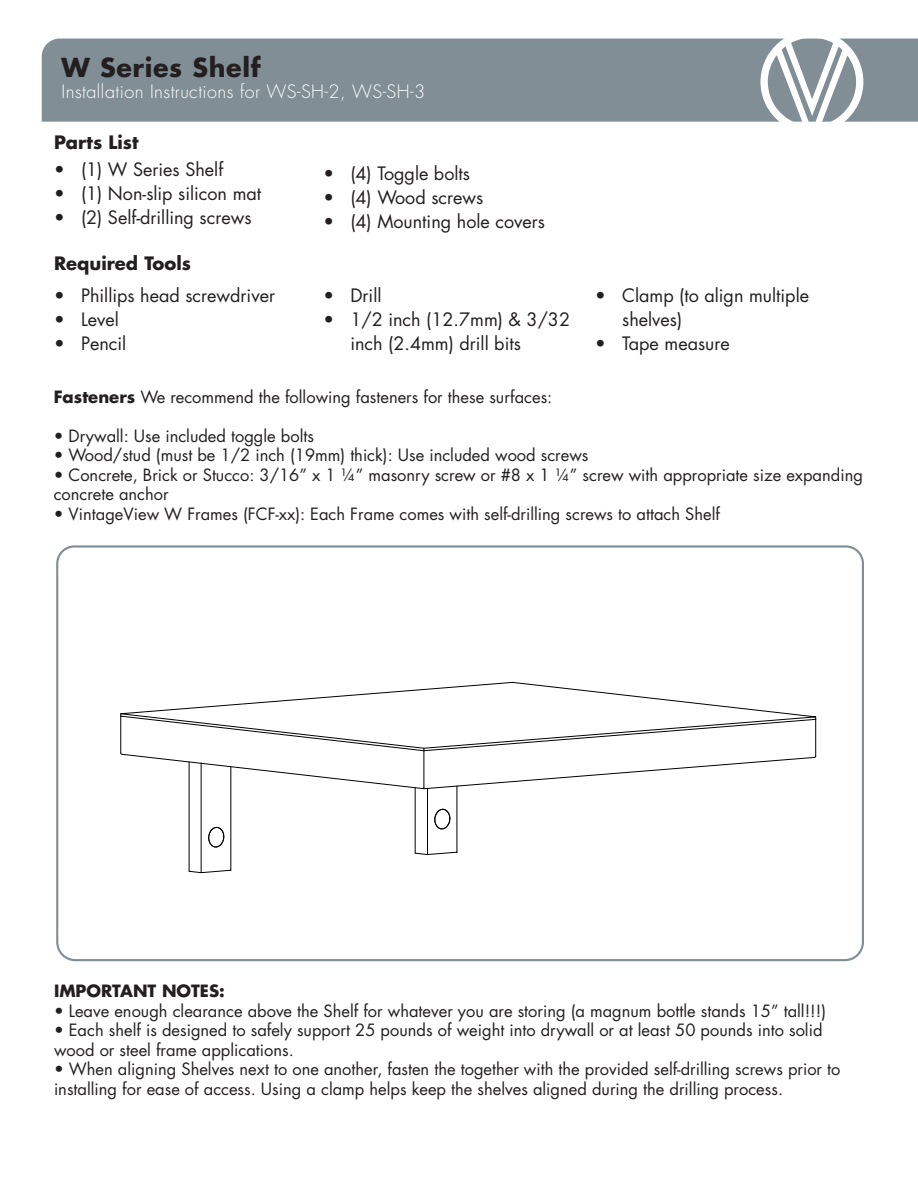
<style>
.page{position:relative;width:918px;height:1188px;background:#fff}
.page>*{position:absolute;margin:0;border:0;box-sizing:border-box;transform-origin:0 0}
.t1{font:54.9px "Arial";color:#000}
.t2{font:700 25.5px "Futura Std";letter-spacing:.025em;color:#231f20}
.t3{font:18px/24px "Futura Std";color:#231f20}
.t4{font:300 18px "Futura Std";letter-spacing:.025em;color:#fff}
.t5{font:700 18px "Futura Std";color:#231f20}
.t6{font:16.5px/19.5px "Futura Std";color:#231f20}
.t7{font:700 16.5px "Futura Std";color:#231f20}
.s1{font-weight:700}
</style>
<div class="page">
<div style="left:42px;top:39px;width:876px;height:83px;background:#818e96"></div>
<svg style="left:760px;top:38px;width:103px;height:84px"></svg>
<hr style="left:189px;top:762px;width:1px;height:109px;background:#000">
<hr style="left:230px;top:767px;width:1px;height:103px;background:#000">
<hr style="left:415px;top:788px;width:1px;height:65px;background:#000">
<hr style="left:456px;top:786px;width:1px;height:66px;background:#000">
<svg style="left:414px;top:851px;width:44px;height:4px"></svg>
<svg style="left:188px;top:869px;width:44px;height:5px"></svg>
<svg style="left:124px;top:681px;width:662px;height:32px"></svg>
<svg style="left:120px;top:713px;width:697px;height:78px"></svg>
<svg style="left:208px;top:826px;width:17px;height:22px"></svg>
<svg style="left:434px;top:808px;width:17px;height:22px"></svg>
<hr style="left:201px;top:763px;width:1px;height:110px;background:#000">
<hr style="left:427px;top:788px;width:1px;height:66px;background:#000">
<div style="left:56px;top:545px;width:808px;height:416px;border:2px solid #818e96;border-radius:18px"></div>
<p class="t2" style="left:62px;top:50px;width:201px">W Series Shelf</p>
<p class="t4" style="left:62px;top:80px;width:365px">Installation Instructions for WS-SH-2, WS-SH-3</p>
<p class="t5" style="left:54px;top:130px;width:86px">Parts List</p>
<p class="t3" style="left:54px;top:158px;width:171px">• (1) W Series Shelf</p>
<p class="t3" style="left:54px;top:182px;width:209px">• (1) Non-slip silicon mat</p>
<p class="t3" style="left:54px;top:206px;width:199px">• (2) Self-drilling screws</p>
<p class="t5" style="left:54px;top:252px;width:139px">Required Tools</p>
<p class="t3" style="left:54px;top:284px;width:223px">• Phillips head screwdriver</p>
<p class="t3" style="left:54px;top:308px;width:66px">• Level</p>
<p class="t3" style="left:54px;top:332px;width:74px">• Pencil</p>
<p class="t3" style="left:323px;top:161px;width:148px">• (4) Toggle bolts</p>
<p class="t3" style="left:323px;top:185px;width:161px">• (4) Wood screws</p>
<p class="t3" style="left:323px;top:209px;width:223px">• (4) Mounting hole covers</p>
<p class="t3" style="left:323px;top:284px;width:60px">• Drill</p>
<p class="t3" style="left:350px;top:308px;width:221px;text-indent:-27px">• 1/2 inch (12.7mm) &amp; 3/32 inch (2.4mm) drill bits</p>
<p class="t3" style="left:622px;top:284px;width:188px;text-indent:-27px">• Clamp (to align multiple shelves)</p>
<p class="t3" style="left:595px;top:332px;width:136px">• Tape measure</p>
<p class="t6" style="left:54px;top:387px;width:500px"><span class="s1">Fasteners</span> We recommend the following fasteners for these surfaces:</p>
<p class="t6" style="left:54px;top:426px;width:262px">• Drywall: Use included toggle bolts</p>
<p class="t6" style="left:54px;top:446px;width:536px">• Wood/stud (must be 1/2 inch (19mm) thick): Use included wood screws</p>
<p class="t6" style="left:54px;top:465px;width:811px">• Concrete, Brick or Stucco: 3/16” x 1 ¼” masonry screw or #8 x 1 ¼” screw with appropriate size expanding concrete anchor</p>
<p class="t6" style="left:54px;top:504px;width:668px">• VintageView W Frames (FCF-xx): Each Frame comes with self-drilling screws to attach Shelf</p>
<p class="t7" style="left:54px;top:980px;width:172px">IMPORTANT NOTES:</p>
<p class="t6" style="left:54px;top:1001px;width:774px">• Leave enough clearance above the Shelf for whatever you are storing (a magnum bottle stands 15” tall!!!)</p>
<p class="t6" style="left:54px;top:1020px;width:770px">• Each shelf is designed to safely support 25 pounds of weight into drywall or at least 50 pounds into solid wood or steel frame applications.</p>
<p class="t6" style="left:54px;top:1059px;width:788px">• When aligning Shelves next to one another, fasten the together with the provided self-drilling screws prior to installing for ease of access. Using a clamp helps keep the shelves aligned during the drilling process.</p>
<p class="t1" style="left:32px;top:1062px;width:362px">SHELF &amp; MAT</p>
</div>
